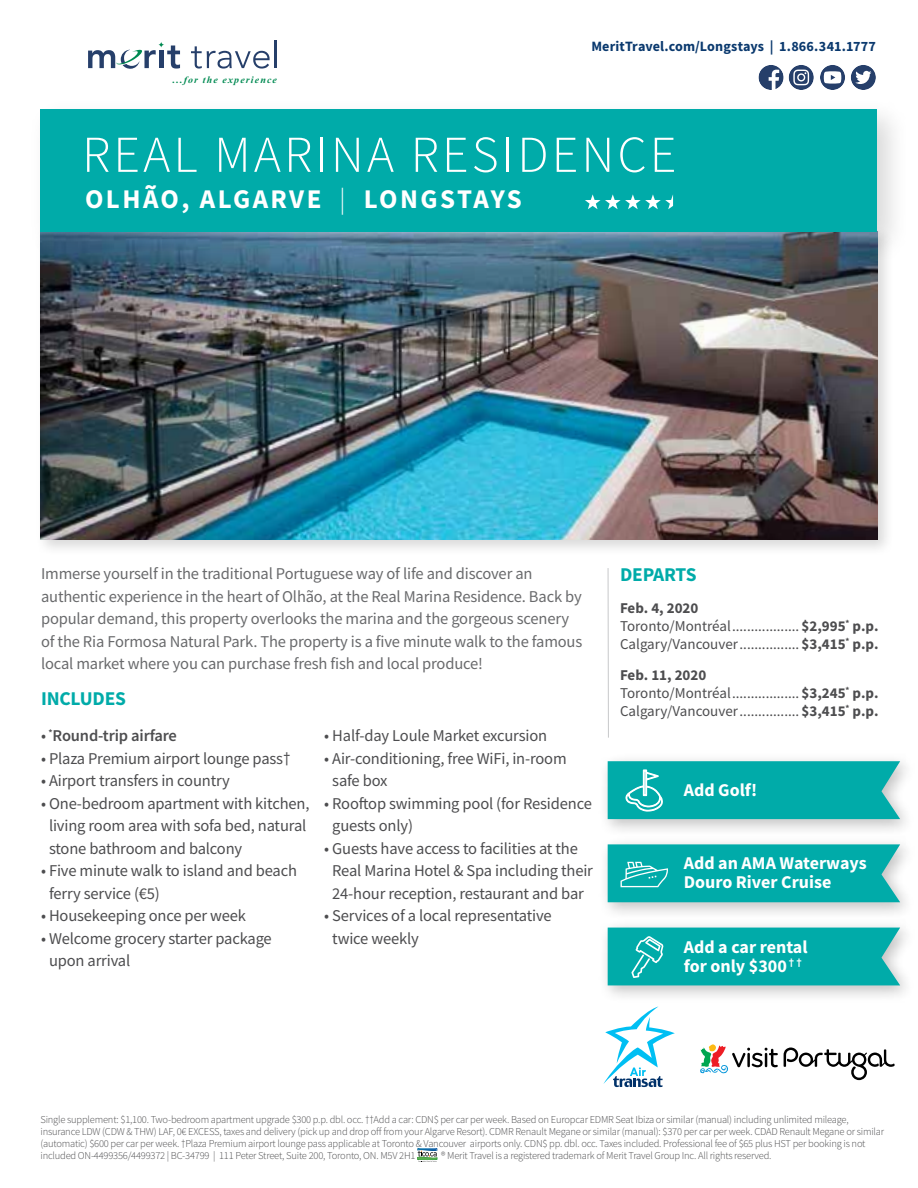
<style>
.page{position:relative;width:918px;height:1188px;background:#fff}
.page>*{position:absolute;margin:0;border:0;box-sizing:border-box;transform-origin:0 0}
.t1{font:300 51.75px "Source Sans Pro";letter-spacing:.06em;color:#fff}
.t2{font:700 27px "Source Sans Pro";letter-spacing:.085em;color:#fff}
.sub{font:700 19.5px "Source Sans Pro";letter-spacing:-.01em;color:#00aba9}
.t3{font:700 18px/19.5px "Source Sans Pro";color:#fff}
.body_bullets{font:16.5px/22.5px "Source Sans Pro";letter-spacing:-.01em;color:#4d4d4f}
.intro_body{font:16.5px/22.5px "Source Sans Pro";letter-spacing:-.01em;color:#696a6c}
.t4{font:600 16.5px "Source Sans Pro";letter-spacing:-.01em;color:#4d4d4f}
.t5{font:15px/18px "Source Sans Pro";color:#4d4d4f}
.t6{font:700 14.25px "Source Sans Pro";letter-spacing:.01em;color:#0a396e}
.legal{font:300 10.5px/12px "Source Sans Pro";letter-spacing:-.02em;color:#4d4d4f}
.t7{font:italic 700 9.9px "Times New Roman";letter-spacing:.12em;color:#008a52}
.s1{font-weight:300}
.s2{font-weight:400}
.s3{font-weight:700}
</style>
<div class="page">
<div style="left:34px;top:225px;width:860px;height:331px;background:#000;opacity:.15"></div>
<img style="left:40px;top:265px;width:838px;height:275px">
<div style="left:28px;top:97px;width:882px;height:168px;background:#000;opacity:.15"></div>
<div style="left:40px;top:109px;width:838px;height:122px;background:#00aba9"></div>
<hr style="left:608px;top:568px;width:1px;height:170px;background:#c7c8ca">
<img style="left:418px;top:1148px;width:19px;height:2px">
<svg style="left:417px;top:1150px;width:20px;height:12px"></svg>
<img style="left:418px;top:1157px;width:19px;height:3px">
<div style="left:598px;top:835px;width:320px;height:86px;background:#000;opacity:.25"></div>
<svg style="left:608px;top:844px;width:292px;height:58px;background:#0baeac"></svg>
<div style="left:598px;top:752px;width:320px;height:85px;background:#000;opacity:.25"></div>
<svg style="left:608px;top:761px;width:292px;height:58px;background:#0caeac"></svg>
<div style="left:598px;top:918px;width:320px;height:86px;background:#000;opacity:.25"></div>
<div style="left:608px;top:928px;width:292px;height:57px;background:#00aba9"></div>
<svg style="left:784px;top:1048px;width:111px;height:32px"></svg>
<svg style="left:700px;top:1044px;width:78px;height:30px"></svg>
<svg style="left:603px;top:1006px;width:72px;height:81px"></svg>
<svg style="left:585px;top:194px;width:88px;height:15px"></svg>
<svg style="left:191px;top:46px;width:79px;height:23px"></svg>
<hr style="left:275px;top:40px;width:2px;height:28px;background:#263f6a">
<div style="left:159px;top:51px;width:5px;height:17px;background:#263f6a"></div>
<svg style="left:167px;top:46px;width:13px;height:23px"></svg>
<svg style="left:88px;top:49px;width:68px;height:20px"></svg>
<svg style="left:158px;top:42px;width:7px;height:6px"></svg>
<svg style="left:759px;top:65px;width:55px;height:25px"></svg>
<svg style="left:820px;top:65px;width:25px;height:25px"></svg>
<svg style="left:851px;top:65px;width:25px;height:25px"></svg>
<p class="t7" style="left:173px;top:73px;width:106px">...for the experience</p>
<p class="t6" style="left:591px;top:37px;width:286px">MeritTravel.com/Longstays | 1.866.341.1777</p>
<p class="t1" style="left:82px;top:123px;width:596px">REAL MARINA RESIDENCE</p>
<p class="t2" style="left:85px;top:181px;width:438px">OLHÃO, ALGARVE <span class="s1">|</span> LONGSTAYS</p>
<p class="intro_body" style="left:41px;top:562px;width:543px">Immerse yourself in the traditional Portuguese way of life and discover an authentic experience in the heart of Olhão, at the Real Marina Residence. Back by popular demand, this property overlooks the marina and the gorgeous scenery of the Ria Formosa Natural Park. The property is a five minute walk to the famous local market where you can purchase fresh fish and local produce!</p>
<p class="sub" style="left:41px;top:685px;width:87px">INCLUDES</p>
<p class="t4" style="left:41px;top:725px;width:137px"><span class="s2">•</span> <sup>*</sup>Round-trip airfare</p>
<p class="body_bullets" style="left:41px;top:747px;width:251px">• Plaza Premium airport lounge pass†</p>
<p class="body_bullets" style="left:41px;top:769px;width:190px">• Airport transfers in country</p>
<p class="body_bullets" style="left:49px;top:792px;width:262px;text-indent:-8px">• One-bedroom apartment with kitchen, living room area with sofa bed, natural stone bathroom and balcony</p>
<p class="body_bullets" style="left:49px;top:859px;width:250px;text-indent:-8px">• Five minute walk to island and beach ferry service (€5)</p>
<p class="body_bullets" style="left:41px;top:904px;width:207px">• Housekeeping once per week</p>
<p class="body_bullets" style="left:49px;top:927px;width:224px;text-indent:-8px">• Welcome grocery starter package upon arrival</p>
<p class="body_bullets" style="left:324px;top:724px;width:224px">• Half-day Loule Market excursion</p>
<p class="body_bullets" style="left:332px;top:747px;width:236px;text-indent:-8px">• Air-conditioning, free WiFi, in-room safe box</p>
<p class="body_bullets" style="left:332px;top:792px;width:261px;text-indent:-8px">• Rooftop swimming pool (for Residence guests only)</p>
<p class="body_bullets" style="left:332px;top:837px;width:262px;text-indent:-8px">• Guests have access to facilities at the<br>Real Marina Hotel &amp; Spa including their<br>24-hour reception, restaurant and bar</p>
<p class="body_bullets" style="left:332px;top:904px;width:221px;text-indent:-8px">• Services of a local representative twice weekly</p>
<p class="sub" style="left:620px;top:562px;width:78px">DEPARTS</p>
<p class="t5" style="left:620px;top:599px;width:260px"><span class="s3">Feb. 4, 2020<br></span>Toronto/Montréal.................. <span class="s3">$2,995</span><sup>*</sup> <span class="s3">p.p.<br></span>Calgary/Vancouver................ <span class="s3">$3,415</span><sup>*</sup> <span class="s3">p.p.</span></p>
<p class="t5" style="left:620px;top:666px;width:260px"><span class="s3">Feb. 11, 2020<br></span>Toronto/Montréal.................. <span class="s3">$3,245</span><sup>*</sup> <span class="s3">p.p.<br></span>Calgary/Vancouver................ <span class="s3">$3,415</span><sup>*</sup> <span class="s3">p.p.</span></p>
<p class="t3" style="left:684px;top:780px;width:75px">Add Golf!</p>
<p class="t3" style="left:684px;top:853px;width:185px">Add an AMA Waterways<br>Douro River Cruise</p>
<p class="t3" style="left:684px;top:937px;width:125px">Add a car rental</p>
<p class="t3" style="left:684px;top:956px;width:120px">for only $300 <sup>†</sup> <sup>†</sup></p>
<p class="legal" style="left:40px;top:1113px;width:845px">Single supplement: $1,100. Two-bedroom apartment upgrade $300 p.p. dbl. occ. ††Add a car: CDN$ per car per week. Based on Europcar EDMR Seat Ibiza or similar (manual) including unlimited mileage, insurance LDW (CDW &amp; THW) LAF, 0€ EXCESS, taxes and delivery (pick up and drop off from your Algarve Resort). CDMR Renault Megane or similar (manual): $370 per car per week. CDAD Renault Megane or similar (automatic) $600 per car per week. †Plaza Premium airport lounge pass applicable at Toronto &amp; Vancouver airports only. CDN$ pp. dbl. occ. Taxes included. Professional fee of $65 plus HST per booking is not included ON-4499356/4499372 | BC-34799 | 111 Peter Street, Suite 200, Toronto, ON. M5V 2H1</p>
<p class="legal" style="left:441px;top:1149px;width:332px">® Merit Travel is a registered trademark of Merit Travel Group Inc. All rights reserved.</p>
</div>
